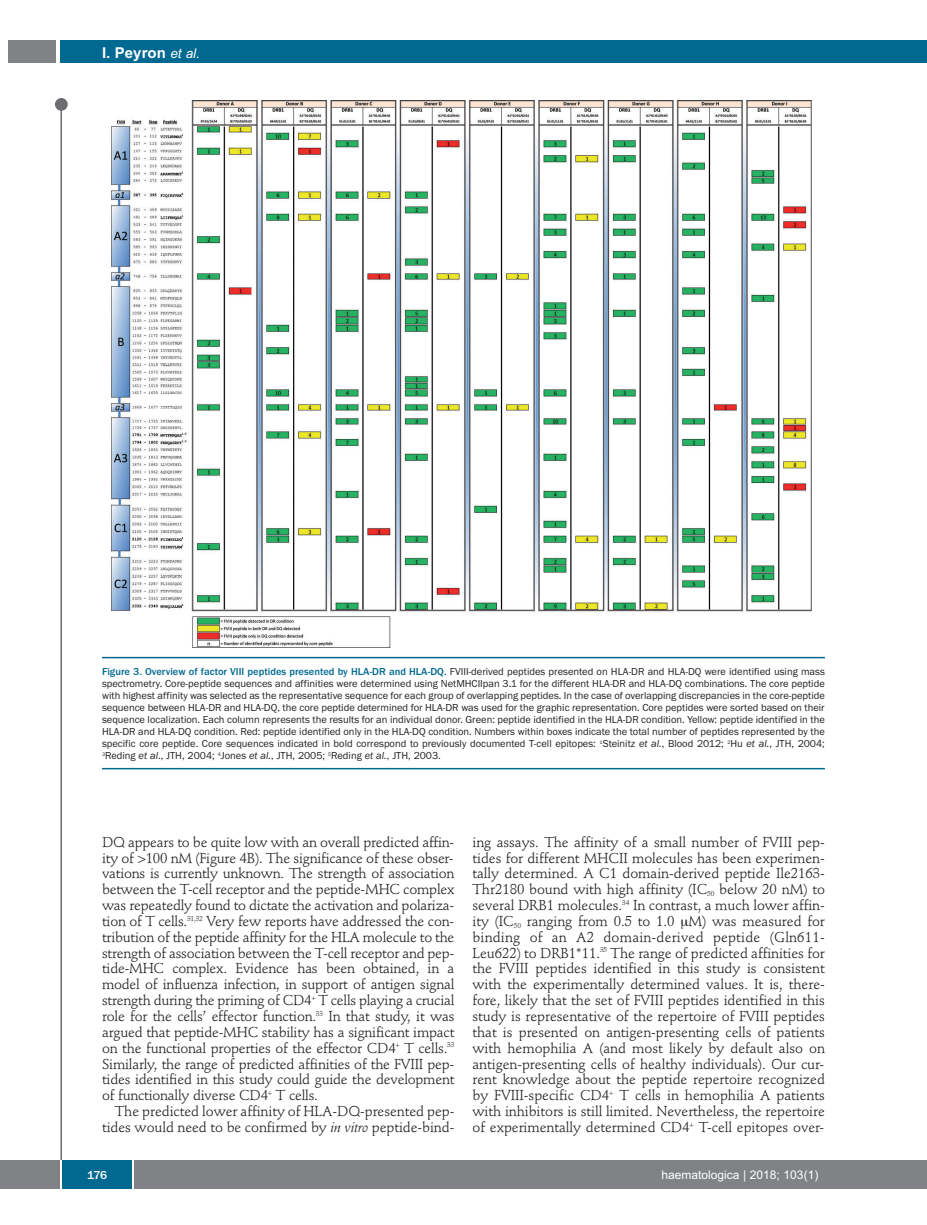
<style>
.page{position:relative;width:927px;height:1225px;background:#fff}
.page>*{position:absolute;margin:0;border:0;box-sizing:border-box;transform-origin:0 0}
.t1{font:700 15px "Arial";color:#fff}
.t2{font:14.25px/15.9px "Stempel Schneidler";letter-spacing:-.005em;color:#231f20;text-align:justify}
.t3{font:12px "Arial";color:#fff}
.t4{font:500 12px "Franklin Gothic";color:#fff}
.t5{font:10.5px/12px "Franklin Gothic";color:#231f20;text-align:justify}
.s1{font-weight:400;font-style:italic;font-size:13.5px}
.s2{font-weight:500;color:#006991}
.s3{font-style:italic}
</style>
<div class="page">
<div style="left:911px;top:40px;width:16px;height:22px;background:#006991"></div>
<div style="left:910px;top:1160px;width:17px;height:28px;background:#808285"></div>
<div style="left:55px;top:98px;width:13px;height:13px;background:#6c6d70;border-radius:50%"></div>
<hr style="left:60px;top:101px;width:2px;height:1061px;background:#6c6d70">
<div style="left:60px;top:40px;width:852px;height:22px;background:#006991"></div>
<div style="left:9px;top:40px;width:47px;height:22px;background:#808285"></div>
<div style="left:0;top:1160px;width:911px;height:28px;background:#808285"></div>
<div style="left:62px;top:1160px;width:71px;height:28px;background:#006991"></div>
<hr style="left:60px;top:1160px;width:2px;height:28px;background:#fff">
<svg style="left:133px;top:1160px;width:1px;height:28px"></svg>
<img style="left:112px;top:100px;width:699px;height:547px">
<hr style="left:102px;top:657px;width:723px;height:1px;background:#006991">
<hr style="left:102px;top:768px;width:723px;height:1px;background:#006991">
<p class="t1" style="left:102px;top:44px;width:100px">I. Peyron <span class="s1">et al.</span></p>
<p class="t5" style="left:102px;top:666px;width:724px"><span class="s2">Figure 3. Overview of factor VIII peptides presented by HLA-DR and HLA-DQ.</span> FVIII-derived peptides presented on HLA-DR and HLA-DQ were identified using mass spectrometry. Core-peptide sequences and affinities were determined using NetMHCIIpan 3.1 for the different HLA-DR and HLA-DQ combinations. The core peptide with highest affinity was selected as the representative sequence for each group of overlapping peptides. In the case of overlapping discrepancies in the core-peptide sequence between HLA-DR and HLA-DQ, the core peptide determined for HLA-DR was used for the graphic representation. Core peptides were sorted based on their sequence localization. Each column represents the results for an individual donor. Green: peptide identified in the HLA-DR condition. Yellow: peptide identified in the HLA-DR and HLA-DQ condition. Red: peptide identified only in the HLA-DQ condition. Numbers within boxes indicate the total number of peptides represented by the specific core peptide. Core sequences indicated in bold correspond to previously documented T-cell epitopes: <sup>1</sup>Steinitz <span class="s3">et al.</span>, Blood 2012; <sup>2</sup>Hu <span class="s3">et al.</span>, JTH, 2004; <sup>3</sup>Reding <span class="s3">et al</span>., JTH, 2004; <sup>4</sup>Jones <span class="s3">et al.</span>, JTH, 2005; <sup>5</sup>Reding <span class="s3">et al.</span>, JTH, 2003.</p>
<p class="t2" style="left:102px;top:835px;width:354px">DQ appears to be quite low with an overall predi cted affin&shy;ity of &gt;100 nM (Figure 4B). The significance of these obser&shy;vations is currently unknown. The strength of association between the T-cell receptor and the peptide-MHC complex was repeatedly found to dictate the activation and polariza&shy;tion of T cells.<sup>31,32</sup> Very few reports have addressed the con&shy;tribution of the peptide affinity for the HLA molecule to the strength of association between the T-cell receptor and pep&shy;tide-MHC complex. Evidence has been obtained, in a model of influenza infection, in support of antigen signal strength during the priming of CD4<sup>+</sup> T cells playing a crucial role for the cells’ effector function.<sup>33</sup> In that study, it was argued that peptide-MHC stability has a significant impact on the functional properties of the effector CD4<sup>+</sup> T cells.<sup>33<br></sup>Similarly, the range of predicted affinities of the FVIII pep&shy;tides identified in this study could guide the development of functionally diverse CD4<sup>+</sup> T cells.</p>
<p class="t2" style="left:102px;top:1104px;width:354px;text-align:right">The predicted lower affinity of HLA-DQ-presented pep&shy;tides would need to be confirmed by <span class="s3">in vitro</span> peptide-bind-</p>
<p class="t2" style="left:472px;top:835px;width:354px">ing assays. The affinity of a small number of FVIII pep&shy;tides for different MHCII molecules has been experimen&shy;tally determined. A C1 domain-derived peptide Ile2163- Thr2180 bound with high affinity (IC<sub>50</sub> below 20 nM) to several DRB1 molecules.<sup>34</sup> In contrast, a much lower affin&shy;ity (IC<sub>50</sub> ranging from 0.5 to 1.0 M) was measured for binding of an A2 domain-derived peptide (Gln611- Leu622) to DRB1*11.<sup>35</sup> The range of predicted affinities for the FVIII peptides identified in this study is consistent with the experimentally determined values. It is, there&shy;fore, likely that the set of FVIII peptides identified in this study is representative of the repertoire of FVIII peptides that is presented on antigen-presenting cells of patients with hemophilia A (and most likely by default also on antigen-presenting cells of healthy individuals). Our cur&shy;rent knowledge about the peptide repertoire recognized by FVIII-specific CD4<sup>+</sup> T cells in hemophilia A patients with inhibitors is still limited. Nevertheless, the repertoire of experimentally determined CD4<sup>+</sup> T-cell epitopes over-</p>
<p class="t4" style="left:87px;top:1167px;width:21px">176</p>
<p class="t3" style="left:661px;top:1167px;width:158px">haematologica | 2018; 103(1)</p>
</div>
